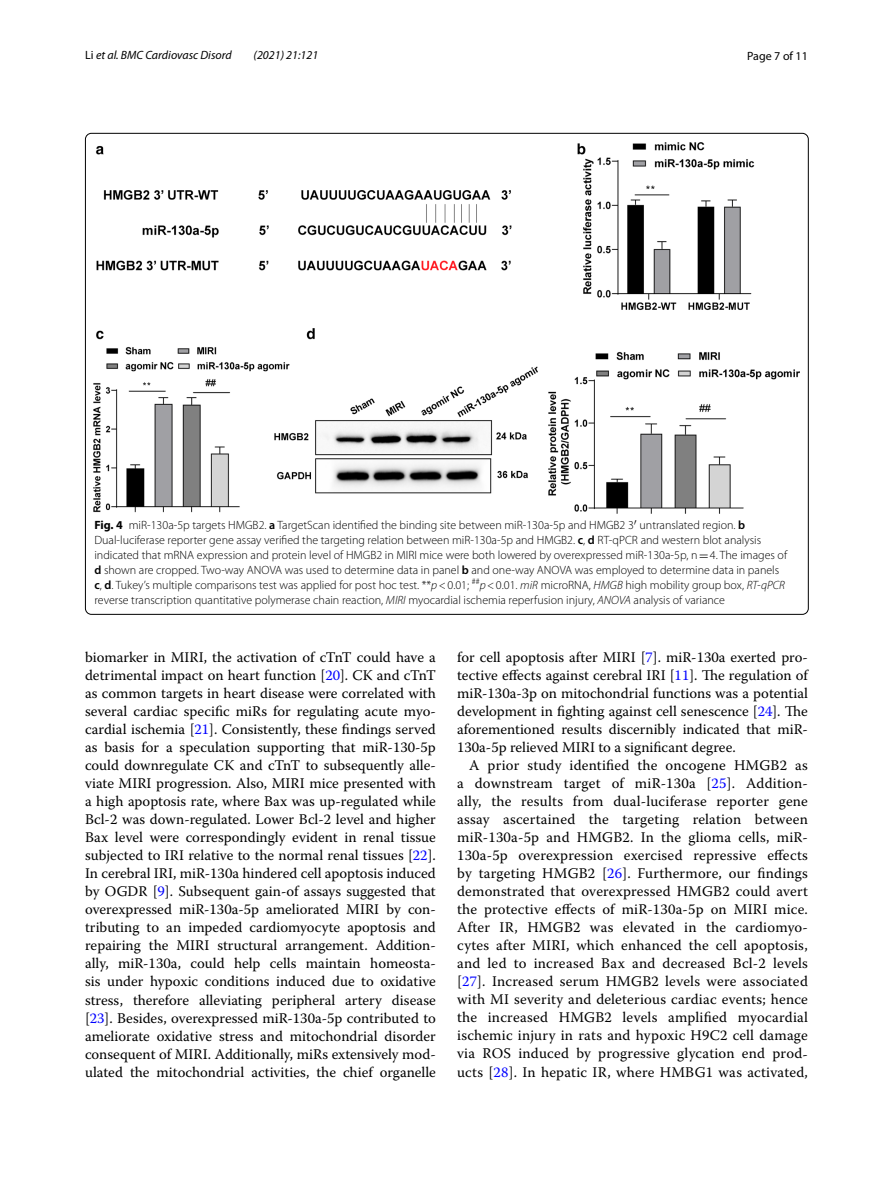
<style>
.page{position:relative;width:893px;height:1187px;background:#fff}
.page>*{position:absolute;margin:0;border:0;box-sizing:border-box;transform-origin:0 0}
.t1{font:14.7px/18px "Warnock Pro";color:#000;text-align:justify}
.t2{font:300 12px/15px "Myriad Pro";color:#000}
.t3{font:italic 12px "Myriad Pro";color:#000}
.t4{font:12px "Myriad Pro";color:#000}
.s1{font-style:normal}
.s2{font-weight:700}
.s3{font-weight:600}
.s4{font-family:"MTSY";font-weight:400}
.s5{font-style:italic}
.s6{color:#00f}
</style>
<div class="page">
<img style="left:94px;top:142px;width:706px;height:371px">
<p class="t3" style="left:85px;top:48px;width:148px"><span class="s1">Li</span> et al. BMC Cardiovasc Disord</p>
<p class="t3" style="left:254px;top:48px;width:66px">(2021) 21:121</p>
<p class="t4" style="left:747px;top:48px;width:62px">Page 7 of 11</p>
<p class="t2" style="left:94px;top:517px;width:694px"><span class="s2">Fig. 4</span> miR-130a-5p targets HMGB2. <span class="s3">a</span> TargetScan identified the binding site between miR-130a-5p and HMGB2 3 untranslated region. <span class="s3">b </span>Dual-luciferase reporter gene assay verified the targeting relation between miR-130a-5p and HMGB2. <span class="s3">c</span>, <span class="s3">d</span> RT-qPCR and western blot analysis indicated that mRNA expression and protein level of HMGB2 in MIRI mice were both lowered by overexpressed miR-130a-5p, n<span class="s4">=</span>4. The images of <span class="s3">d</span> shown are cropped. Two-way ANOVA was used to determine data in panel <span class="s3">b</span> and one-way ANOVA was employed to determine data in panels <span class="s3">c</span>, <span class="s3">d</span>. Tukey’s multiple comparisons test was applied for post hoc test. **<span class="s5">p</span>&lt;0.01; <sup>##</sup><span class="s5">p</span>&lt;0.01. <span class="s5">miR</span> microRNA, <span class="s5">HMGB</span> high mobility group box, <span class="s5">RT-qPCR </span>reverse transcription quantitative polymerase chain reaction, <span class="s5">MIRI</span> myocardial ischemia reperfusion injury, <span class="s5">ANOVA</span> analysis of variance</p>
<p class="t1" style="left:85px;top:648px;width:352px">biomarker in MIRI, the activation of cTnT could have a detrimental impact on heart function [<span class="s6">20</span>]. CK and cTnT as common targets in heart disease were correlated with several cardiac specific miRs for regulating acute myo&shy;cardial ischemia [<span class="s6">21</span>]. Consistently, these findings served as basis for a speculation supporting that miR-130-5p could downregulate CK and cTnT to subsequently alle&shy;viate MIRI progression. Also, MIRI mice presented with a high apoptosis rate, where Bax was up-regulated while Bcl-2 was down-regulated. Lower Bcl-2 level and higher Bax level were correspondingly evident in renal tissue subjected to IRI relative to the normal renal tissues [<span class="s6">22</span>].<br>In cerebral IRI, miR-130a hindered cell apoptosis induced by OGDR [<span class="s6">9</span>]. Subsequent gain-of assays suggested that overexpressed miR-130a-5p ameliorated MIRI by con&shy;tributing to an impeded cardiomyocyte apoptosis and repairing the MIRI structural arrangement. Addition&shy;ally, miR-130a, could help cells maintain homeosta&shy;sis under hypoxic conditions induced due to oxidative stress, therefore alleviating peripheral artery disease [<span class="s6">23</span>]. Besides, overexpressed miR-130a-5p contributed to ameliorate oxidative stress and mitochondrial disorder consequent of MIRI. Additionally, miRs extensively mod&shy;ulated the mitochondrial activities, the chief organelle</p>
<p class="t1" style="left:457px;top:648px;width:352px">for cell apoptosis after MIRI [<span class="s6">7</span>]. miR-130a exerted pro&shy;tective effects against cerebral IRI [<span class="s6">11</span>]. The regulation of miR-130a-3p on mitochondrial functions was a potential development in fighting against cell senescence [<span class="s6">24</span>]. The aforementioned results discernibly indicated that miR-130a-5p relieved MIRI to a significant degree.</p>
<p class="t1" style="left:457px;top:756px;width:352px;text-indent:12px">A prior study identified the oncogene HMGB2 as a downstream target of miR-130a [<span class="s6">25</span>]. Addition&shy;ally, the results from dual-luciferase reporter gene assay ascertained the targeting relation between miR-130a-5p and HMGB2. In the glioma cells, miR-130a-5p overexpression exercised repressive effects by targeting HMGB2 [<span class="s6">26</span>]. Furthermore, our findings demonstrated that overexpressed HMGB2 could avert the protective effects of miR-130a-5p on MIRI mice.<br>After IR, HMGB2 was elevated in the cardiomyo&shy;cytes after MIRI, which enhanced the cell apoptosis, and led to increased Bax and decreased Bcl-2 levels [<span class="s6">27</span>]. Increased serum HMGB2 levels were associated with MI severity and deleterious cardiac events; hence the increased HMGB2 levels amplified myocardial ischemic injury in rats and hypoxic H9C2 cell damage via ROS induced by progressive glycation end prod&shy;ucts [<span class="s6">28</span>]. In hepatic IR, where HMBG1 was activated,</p>
</div>
